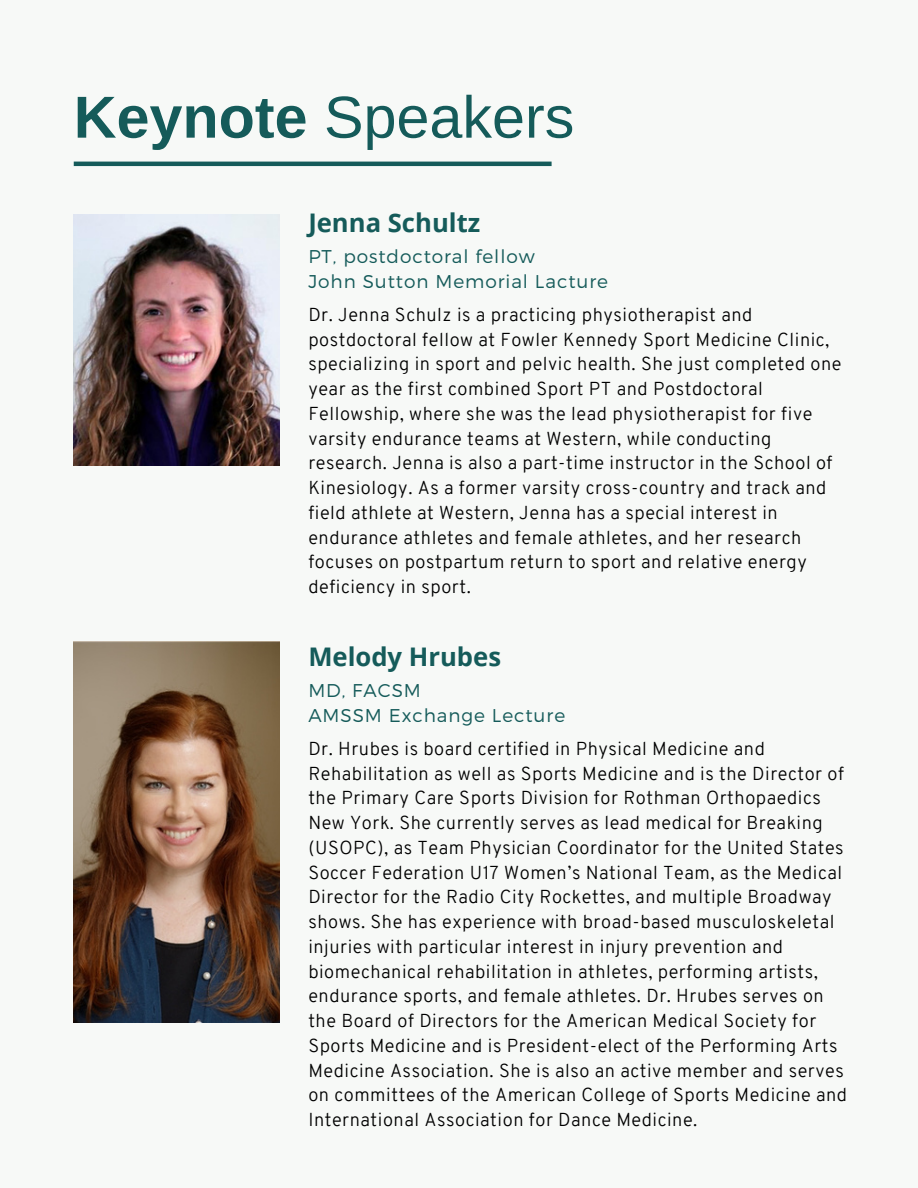
<style>
.page{position:relative;width:918px;height:1188px;background:#f7f9f7}
.page>*{position:absolute;margin:0;border:0;box-sizing:border-box;transform-origin:0 0}
.t1{font:59.25px "Arimo";color:#155b5a}
.t2{font:700 25.65px "Open Sans";color:#155b5a}
.t3{font:300 18.45px "Montserrat";letter-spacing:.05em;color:#155b5a}
.t4{font:300 18.3px/24.8px "Overpass";letter-spacing:.03em;color:#000}
.s1{font-weight:700}
</style>
<div class="page">
<hr style="left:74px;top:162px;width:478px;height:4px;background:#155b5a">
<img style="left:74px;top:215px;width:206px;height:251px">
<img style="left:74px;top:642px;width:206px;height:380px">
<h2 class="t1" style="left:74px;top:84px;width:502px"><span class="s1">Keynote</span> Speakers</h2>
<p class="t2" style="left:308px;top:205px;width:173px">Jenna Schultz</p>
<p class="t3" style="left:308px;top:244px;width:228px">PT, postdoctoral fellow</p>
<p class="t3" style="left:308px;top:269px;width:301px">John Sutton Memorial Lacture</p>
<p class="t4" style="left:308px;top:304px;width:535px">Dr. Jenna Schulz is a practicing physiotherapist and postdoctoral fellow at Fowler Kennedy Sport Medicine Clinic, specializing in sport and pelvic health. She just completed one year as the first combined Sport PT and Postdoctoral Fellowship, where she was the lead physiotherapist for five varsity endurance teams at Western, while conducting research. Jenna is also a part-time instructor in the School of Kinesiology. As a former varsity cross-country and track and field athlete at Western, Jenna has a special interest in endurance athletes and female athletes, and her research focuses on postpartum return to sport and relative energy deficiency in sport.</p>
<p class="t2" style="left:308px;top:639px;width:194px">Melody Hrubes</p>
<p class="t3" style="left:308px;top:678px;width:114px">MD, FACSM</p>
<p class="t3" style="left:308px;top:703px;width:258px">AMSSM Exchange Lecture</p>
<h2 class="t4" style="left:308px;top:738px;width:540px">Dr. Hrubes is board certified in Physical Medicine and Rehabilitation as well as Sports Medicine and is the Director of the Primary Care Sports Division for Rothman Orthopaedics New York. She currently serves as lead medical for Breaking (USOPC), as Team Physician Coordinator for the United States Soccer Federation U17 Women’s National Team, as the Medical Director for the Radio City Rockettes, and multiple Broadway shows. She has experience with broad-based musculoskeletal injuries with particular interest in injury prevention and biomechanical rehabilitation in athletes, performing artists, endurance sports, and female athletes. Dr. Hrubes serves on the Board of Directors for the American Medical Society for Sports Medicine and is President-elect of the Performing Arts Medicine Association. She is also an active member and serves on committees of the American College of Sports Medicine and International Association for Dance Medicine.</h2>
</div>
